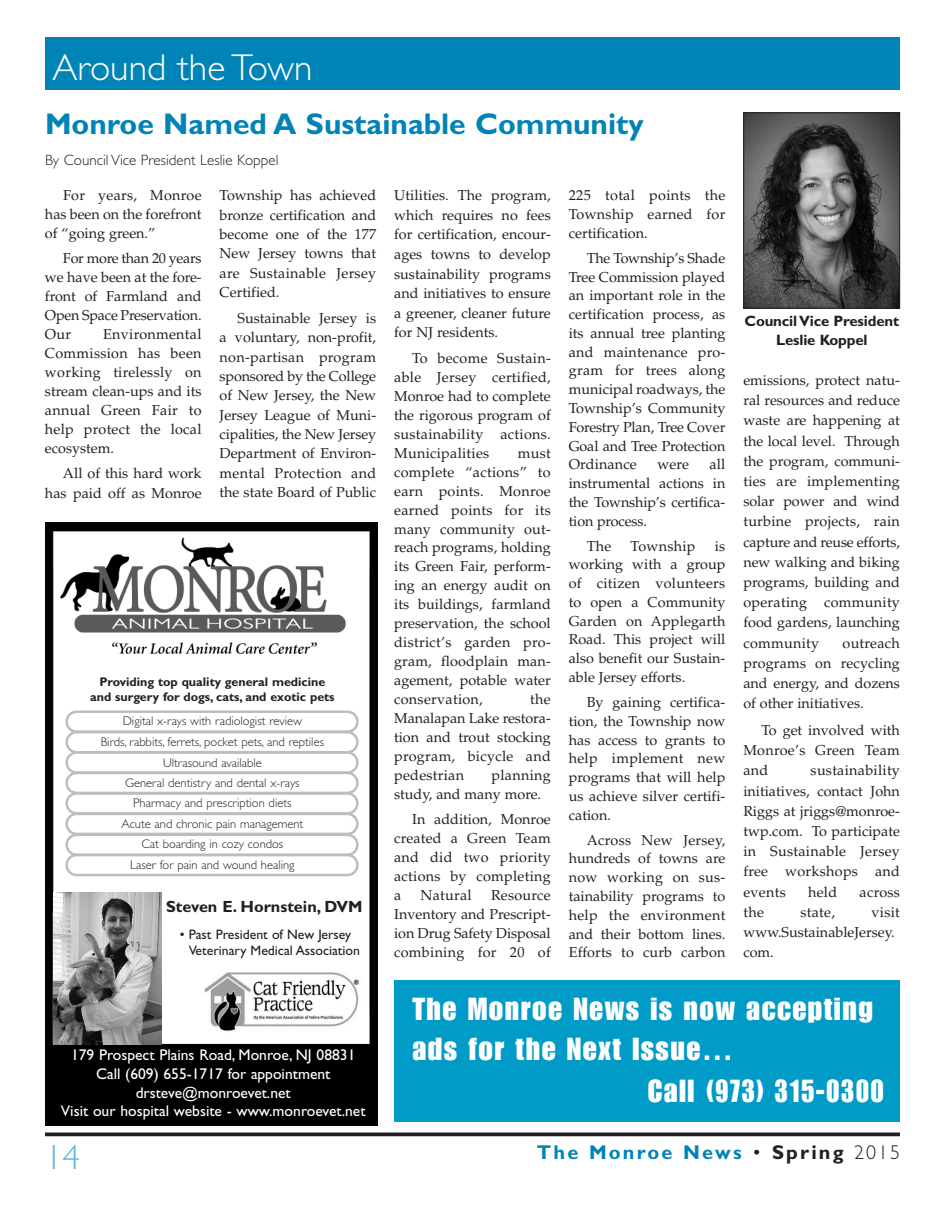
<style>
.page{position:relative;width:945px;height:1215px;background:#fff}
.page>*{position:absolute;margin:0;border:0;box-sizing:border-box;transform-origin:0 0}
.t1{font:300 37.5px "Gill Sans Std";color:#fff}
.t2{font:300 35px "Gill Sans Std";color:#5eb5d7}
.t3{font:31.25px/40px "Impact LT Std";letter-spacing:.05em;color:#fff}
.t4{font:700 30px "Gill Sans Std";color:#0083b6}
.t5{font:700 20px "Gill Sans Std";letter-spacing:.11em;color:#0083b6}
.t6{font:700 16.25px "Gill Sans Std";color:#231f20}
.t7{font:15.62px/18.6px "Gill Sans Std";color:#fff;text-align:center}
.t8{font:300 15px "Gill Sans Std";color:#231f20}
.t9{font:700 15px/18.8px "Gill Sans Std";letter-spacing:-.01em;color:#231f20;text-align:center}
.t10{font:14.38px/18.8px "Palatino LT Std";color:#231f20;text-align:justify}
.t11{font:14.38px "Palatino LT Std";letter-spacing:.02em;color:#231f20}
.t12{font:13.75px/16.5px "Gill Sans Std";color:#231f20}
.t13{font:300 12.5px/20.6px "Gill Sans Std";color:#231f20;text-align:center}
.t14{font:700 12.5px/15px "Gill Sans Std";color:#231f20;text-align:center}
.s1{font-weight:300;color:#231f20}
.s2{color:#231f20}
</style>
<div class="page">
<div style="left:46px;top:37px;width:854px;height:53px;background:#0083b6"></div>
<svg style="left:45px;top:1132px;width:855px;height:4px;background:#3e3a3b"></svg>
<img style="left:46px;top:522px;width:331px;height:604px">
<svg style="left:65px;top:710px;width:294px;height:166px"></svg>
<img style="left:54px;top:893px;width:108px;height:151px">
<div style="left:204px;top:964px;width:159px;height:71px;background:#fff"></div>
<img style="left:204px;top:972px;width:155px;height:59px">
<div style="left:394px;top:981px;width:506px;height:141px;background:#019bc7"></div>
<img style="left:745px;top:114px;width:153px;height:192px">
<div style="left:743px;top:112px;width:157px;height:196px;border:1px solid #231f20"></div>
<h1 class="t1" style="left:52px;top:53px;width:261px">Around the Town</h1>
<h3 class="t4" style="left:45px;top:113px;width:600px">Monroe Named A Sustainable Community</h3>
<p class="t8" style="left:45px;top:154px;width:235px">By Council Vice President Leslie Koppel</p>
<p class="t10" style="left:45px;top:188px;width:158px;text-indent:18px">For years, Monroe has been on the forefront of “going green.”</p>
<p class="t10" style="left:45px;top:251px;width:158px;text-indent:18px">For more than 20 years we have been at the fore&shy;front of Farmland and Open Space Preservation.<br>Our</p>
<p class="t10" style="left:45px;top:326px;width:158px;text-indent:58px">Environmental Commission has been working tirelessly on stream clean-ups and its annual Green Fair to help protect the local ecosystem.</p>
<p class="t10" style="left:45px;top:465px;width:158px;line-height:19.5px;text-align:right">All of this hard work has paid off as Monroe</p>
<p class="t10" style="left:220px;top:187px;width:158px;line-height:19.4px">Township has achieved bronze certification and become one of the 177<br>New Jersey towns that are Sustainable Jersey Certified.</p>
<p class="t10" style="left:220px;top:310px;width:158px;line-height:19.4px;text-indent:18px">Sustainable Jersey is a voluntary, non-profit, non-partisan program sponsored by the College of New Jersey, the New Jersey League of Muni&shy;cipalities, the New Jersey Department of Environ&shy;mental Protection and the state Board of Public</p>
<p class="t14" style="left:90px;top:675px;width:246px">Providing top quality general medicine and surgery for dogs, cats, and exotic pets</p>
<p class="t13" style="left:101px;top:711px;width:225px">Digital x-rays with radiologist review<br>Birds, rabbits, ferrets, pocket pets, and reptiles Ultrasound available<br>General dentistry and dental x-rays Pharmacy and prescription diets<br>Acute and chronic pain management<br>Cat boarding in cozy condos<br>Laser for pain and wound healing</p>
<p class="t6" style="left:166px;top:900px;width:198px">Steven E. Hornstein, DVM</p>
<p class="t12" style="left:189px;top:927px;width:173px;text-indent:-9px">• Past President of New Jersey<br>Veterinary Medical Association</p>
<p class="t10" style="left:394px;top:187px;width:158px;line-height:19.6px">Utilities. The program, which requires no fees for certification, encour&shy;ages towns to develop sustainability programs and initiatives to ensure a greener, cleaner future for NJ residents.</p>
<p class="t10" style="left:394px;top:350px;width:158px;text-indent:18px">To become Sustain&shy;able Jersey certified, Monroe had to complete the rigorous program of sustainability actions.<br>Municipalities</p>
<p class="t10" style="left:394px;top:445px;width:158px;text-indent:124px">must complete “actions” to earn points. Monroe earned points for its many community out&shy;reach programs, holding its Green Fair, perform&shy;ing an energy audit on its buildings, farmland preservation, the school district’s garden pro&shy;gram, floodplain man&shy;agement, potable water conservation,</p>
<p class="t10" style="left:394px;top:692px;width:158px;text-indent:136px">the Manalapan Lake restora&shy;tion and trout stocking program, bicycle and pedestrian</p>
<p class="t10" style="left:394px;top:767px;width:158px;text-indent:97px">planning study, and many more.</p>
<p class="t10" style="left:394px;top:812px;width:158px;text-indent:18px">In addition, Monroe created a Green Team and did two priority actions by completing a</p>
<p class="t11" style="left:421px;top:890px;width:53px">Natural</p>
<p class="t10" style="left:394px;top:888px;width:158px;text-indent:97px">Resource Inventory and Prescript&shy;ion Drug Safety Disposal combining for 20 of</p>
<p class="t10" style="left:569px;top:188px;width:158px">225 total points the Township earned for certification.</p>
<p class="t10" style="left:569px;top:250px;width:158px;text-indent:18px">The Township’s Shade Tree Commission played an important role in the certification process, as its annual tree planting and maintenance pro&shy;gram for trees along municipal roadways, the Township’s Community Forestry Plan, Tree Cover Goal and Tree Protection Ordinance</p>
<p class="t10" style="left:569px;top:457px;width:158px;text-indent:141px">all instrumental actions in the Township’s certifica&shy;tion process.</p>
<p class="t10" style="left:587px;top:538px;width:26px">The</p>
<p class="t11" style="left:631px;top:540px;width:66px">Township</p>
<p class="t10" style="left:657px;top:457px;width:33px">were</p>
<p class="t10" style="left:569px;top:538px;width:158px;text-indent:146px">is working with a group of citizen volunteers to open a Community Garden on Applegarth Road. This project will also benefit our Sustain&shy;able Jersey efforts.</p>
<p class="t10" style="left:569px;top:694px;width:158px;text-indent:18px">By gaining certifica&shy;tion, the Township now has access to grants to help implement new programs that will help us achieve silver certifi&shy;cation.</p>
<p class="t10" style="left:569px;top:832px;width:158px;text-indent:18px">Across New Jersey, hundreds of towns are now working on sus&shy;tainability programs to help the environment and their bottom lines.<br>Efforts to curb carbon</p>
<p class="t9" style="left:745px;top:313px;width:156px">CouncilVice President<br>Leslie Koppel</p>
<p class="t10" style="left:743px;top:372px;width:158px;line-height:20.2px">emissions, protect natu&shy;ral resources and reduce waste are happening at the local level. Through the program, communi&shy;ties are implementing solar power and wind turbine projects, rain capture and reuse efforts, new walking and biking programs, building and operating community food gardens, launching community</p>
<p class="t10" style="left:743px;top:634px;width:158px;line-height:20.2px;text-indent:99px">outreach programs on recycling and energy, and dozens of other initiatives.</p>
<p class="t10" style="left:743px;top:722px;width:158px;line-height:20.2px;text-indent:18px">To get involved with Monroe’s Green Team and</p>
<p class="t10" style="left:743px;top:762px;width:158px;line-height:20.2px;text-indent:67px">sustainability initiatives, contact John Riggs at jriggs@monroe&shy;twp.com. To participate in Sustainable Jersey free workshops and events</p>
<p class="t10" style="left:808px;top:884px;width:31px">held</p>
<p class="t10" style="left:860px;top:884px;width:42px">across</p>
<p class="t10" style="left:743px;top:904px;width:22px">the</p>
<p class="t10" style="left:800px;top:904px;width:36px">state,</p>
<p class="t10" style="left:743px;top:903px;width:158px;line-height:20.2px;text-align:left;text-indent:128px">visit www.SustainableJersey. com.</p>
<p class="t7" style="left:61px;top:1047px;width:306px">179 Prospect Plains Road, Monroe, NJ 08831<br>Call (609) 655-1717 for appointment drsteve@monroevet.net<br>Visit our hospital website - www.monroevet.net</p>
<h2 class="t2" style="left:45px;top:1144px;width:36px">14</h2>
<h3 class="t3" style="left:412px;top:990px;width:462px">The Monroe News is now accepting ads for the Next Issue…</h3>
<h3 class="t3" style="left:648px;top:1073px;width:238px">Call (973) 315-0300</h3>
<h3 class="t5" style="left:537px;top:1144px;width:365px">The Monroe News <span class="s1">•</span> <span class="s2">Spring</span> <span class="s1">2015</span></h3>
</div>
